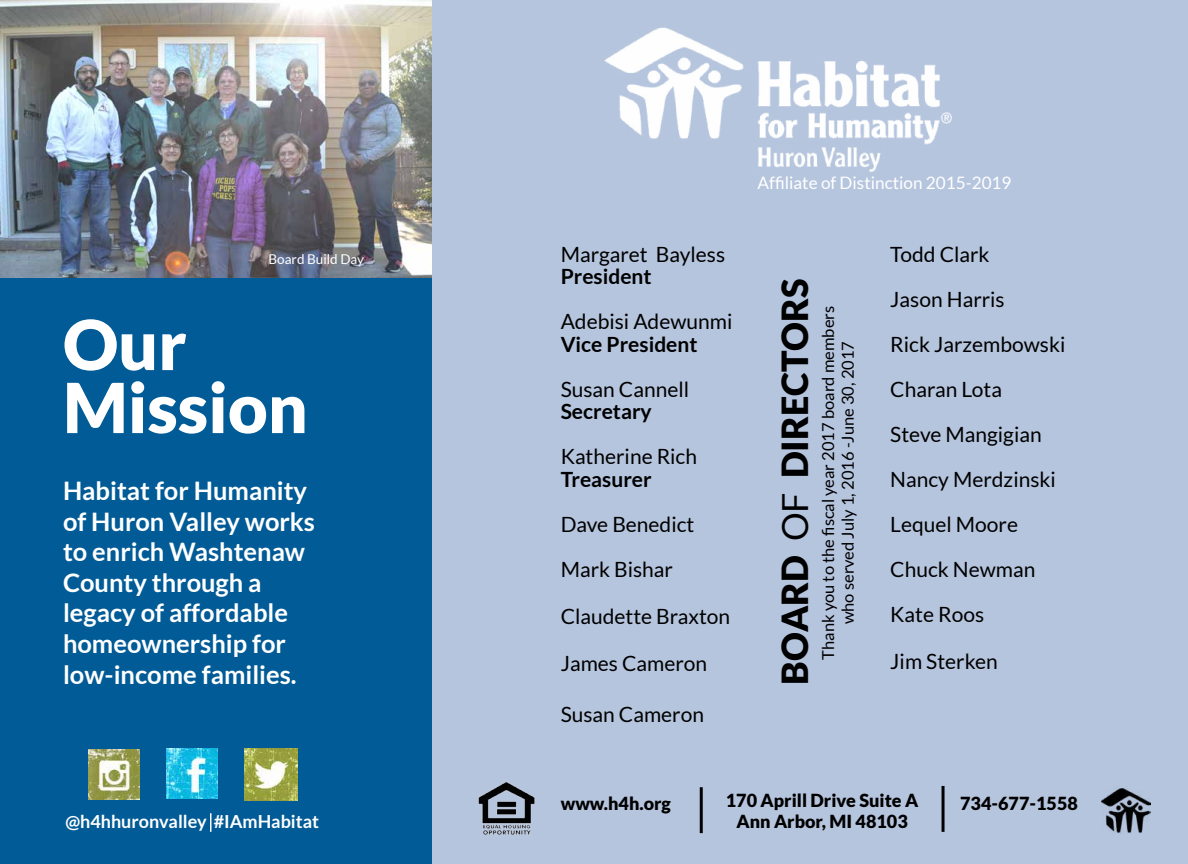
<style>
.page{position:relative;width:1188px;height:864px;background:#b6c5de}
.page>*{position:absolute;margin:0;border:0;box-sizing:border-box;transform-origin:0 0}
.t1{font:900 69px/63px "Lato";color:#fff}
.t2{font:900 36px "Lato";color:#000}
.t3{font:700 25.5px/30.6px "Lato";color:#fff}
.t4{font:21px/45px "Lato";color:#000}
.t5{font:700 21px "Lato";color:#000}
.t6{font:900 18px/21.6px "Lato";color:#000;text-align:center}
.t7{font:700 18px "Lato";color:#fff}
.t8{font:17.1px "Lato";color:#fff}
.t9{font:16.5px/19.8px "Lato";color:#000;text-align:center}
.t10{font:13.5px "Lato";color:#fff}
.s1{font-weight:400}
</style>
<div class="page">
<div style="left:0;top:278px;width:432px;height:586px;background:#005b97"></div>
<img style="left:167px;top:748px;width:51px;height:51px">
<img style="left:88px;top:749px;width:52px;height:50px">
<img style="left:245px;top:749px;width:52px;height:51px">
<svg style="left:210px;top:813px;width:2px;height:19px"></svg>
<img style="left:604px;top:27px;width:348px;height:145px">
<img style="left:0;top:0;width:432px;height:278px">
<img style="left:478px;top:782px;width:57px;height:53px">
<img style="left:1101px;top:788px;width:50px;height:45px">
<hr style="left:700px;top:787px;width:3px;height:46px;background:#000">
<hr style="left:942px;top:786px;width:3px;height:46px;background:#000">
<p class="t10" style="left:268px;top:252px;width:97px">Board Build Day</p>
<h1 class="t1" style="left:63px;top:312px;width:246px">Our<br>Mission</h1>
<p class="t3" style="left:63px;top:475px;width:254px">Habitat for Humanity of Huron Valley works to enrich Washtenaw<br>County through a legacy of affordable homeownership for low-income families.</p>
<p class="t7" style="left:65px;top:811px;width:255px">@h4hhuronvalley #IAmHabitat</p>
<p class="t4" style="left:561px;top:232px;width:166px">Margaret Bayless</p>
<p class="t5" style="left:561px;top:265px;width:93px">President</p>
<p class="t4" style="left:561px;top:299px;width:173px">Adebisi Adewunmi</p>
<p class="t5" style="left:561px;top:332px;width:138px">Vice President</p>
<p class="t4" style="left:561px;top:367px;width:130px">Susan Cannell</p>
<p class="t5" style="left:561px;top:400px;width:93px">Secretary</p>
<p class="t4" style="left:561px;top:434px;width:138px">Katherine Rich</p>
<p class="t5" style="left:561px;top:467px;width:93px">Treasurer</p>
<p class="t4" style="left:561px;top:502px;width:135px">Dave Benedict<br>Mark Bishar</p>
<p class="t4" style="left:561px;top:593px;width:171px">Claudette Braxton</p>
<p class="t4" style="left:561px;top:641px;width:148px">James Cameron</p>
<p class="t4" style="left:561px;top:691px;width:145px">Susan Cameron</p>
<p class="t8" style="left:758px;top:173px;width:255px">Affiliate of Distinction 2015-2019</p>
<h2 class="t2" style="left:774px;top:685px;width:408px;rotate:-90deg">BOARD <span class="s1">OF</span> DIRECTORS</h2>
<p class="t9" style="left:818px;top:660px;width:355px;rotate:-90deg">Thank you to the fiscal year 2017 board members who served July 1, 2016 -June 30, 2017</p>
<p class="t4" style="left:890px;top:232px;width:177px">Todd Clark<br>Jason Harris<br>Rick Jarzembowski<br>Charan Lota<br>Steve Mangigian<br>Nancy Merdzinski<br>Lequel Moore<br>Chuck Newman<br>Kate Roos</p>
<p class="t4" style="left:890px;top:638px;width:109px">Jim Sterken</p>
<p class="t6" style="left:561px;top:792px;width:112px">www.h4h.org</p>
<p class="t6" style="left:726px;top:789px;width:194px">170 Aprill Drive Suite A<br>Ann Arbor, MI 48103</p>
<p class="t6" style="left:960px;top:792px;width:119px">734-677-1558</p>
</div>
